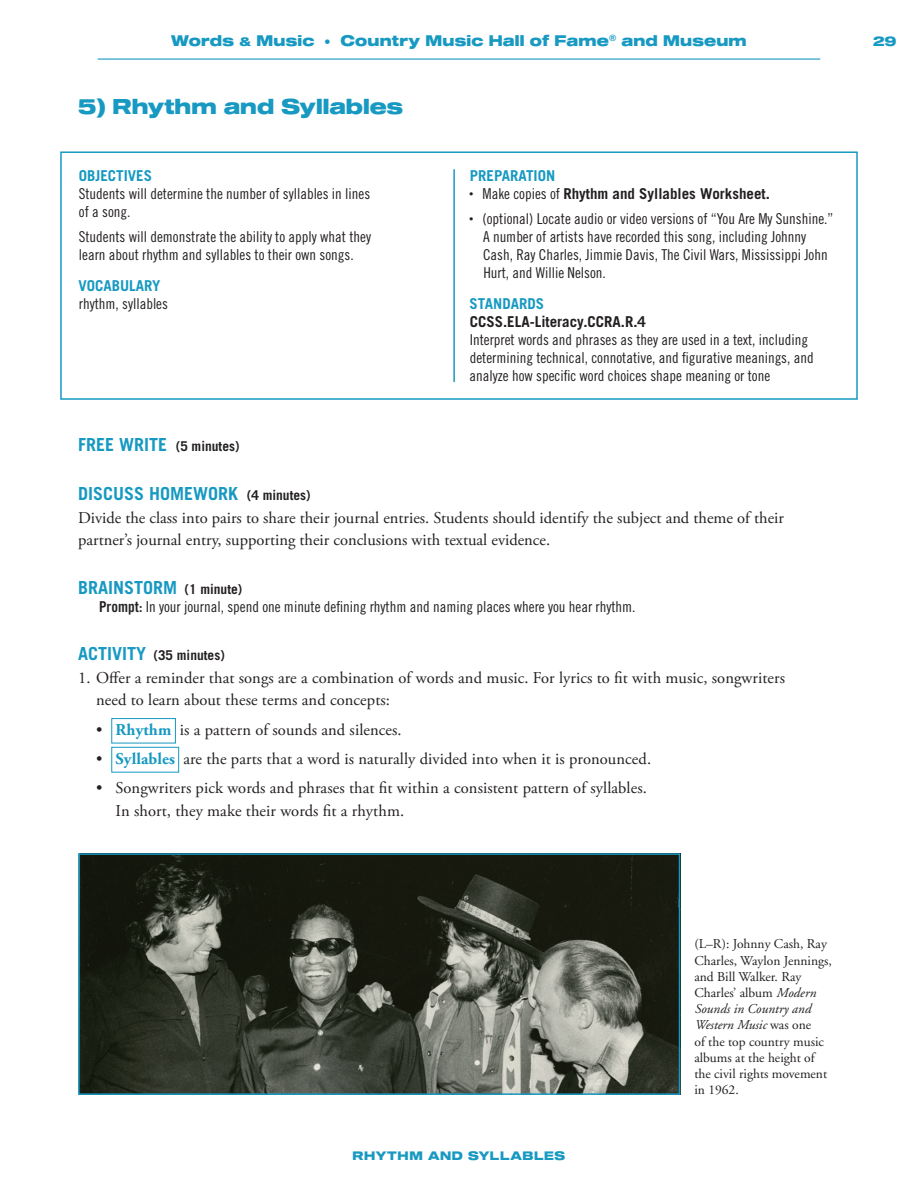
<style>
.page{position:relative;width:918px;height:1188px;background:#fff}
.page>*{position:absolute;margin:0;border:0;box-sizing:border-box;transform-origin:0 0}
.t1{font:21px "Sequel 100 Wide 85";color:#1799c2}
.t2{font:700 18px "Trade Gothic";color:#1799c2}
.t3{font:16.5px/22.5px "Adobe Garamond Pro";letter-spacing:.005em;color:#231f20}
.t4{font:15px/18px "Trade Gothic Cond Eighteen";color:#231f20}
.t5{font:700 15px "Trade Gothic";color:#231f20}
.t6{font:15px "Sequel 100 Wide 85";letter-spacing:.015em;color:#1799c2}
.t7{font:700 15px "Trade Gothic";color:#1799c2}
.t8{font:13.5px/16.2px "Adobe Garamond";color:#231f20}
.t9{font:700 13.5px "Trade Gothic";color:#231f20}
.t10{font:13.35px "Sequel 100 Wide 85";color:#1799c2}
.t11{font:12px "Sequel 100 Wide 85";letter-spacing:.05em;color:#1799c2}
.s1{font-size:12px}
.s2{font-size:8.7px}
.s3{font-family:"Trade Gothic Cond Eighteen";font-weight:400}
.s4{font-family:"Trade Gothic";font-weight:700;font-size:8.7px}
.s5{font-size:18px;color:#1799c2}
.s6{font-size:13.5px;color:#231f20}
.s7{font-family:"Trade Gothic Bold Cond Twenty"}
.s8{font-weight:700;color:#1799c2}
.s9{font-family:"Adobe Garamond Pro"}
.s10{font-style:italic}
</style>
<div class="page">
<hr style="left:98px;top:58px;width:722px;height:2px;background:#1799c2">
<div style="left:60px;top:151px;width:798px;height:249px;border:2px solid #1799c2"></div>
<img style="left:81px;top:856px;width:596px;height:236px">
<div style="left:78px;top:853px;width:602px;height:242px;border:2px solid #1799c2"></div>
<hr style="left:453px;top:169px;width:2px;height:213px;background:#1799c2">
<div style="left:111px;top:718px;width:65px;height:25px;border:1px solid #1799c2"></div>
<div style="left:111px;top:747px;width:68px;height:26px;border:1px solid #1799c2"></div>
<p class="t6" style="left:171px;top:30px;width:577px">Words <span class="s1">&amp;</span> Music <span class="s1">•</span> Country Music Hall of Fame<sup>®</sup> and Museum</p>
<p class="t10" style="left:873px;top:32px;width:25px">29</p>
<h1 class="t1" style="left:78px;top:91px;width:327px">5) Rhythm and Syllables</h1>
<p class="t7" style="left:79px;top:166px;width:75px">OBJECTIVES</p>
<p class="t4" style="left:79px;top:184px;width:293px">Students will determine the number of syllables in lines of a song.</p>
<p class="t4" style="left:79px;top:227px;width:294px">Students will demonstrate the ability to apply what they learn about rhythm and syllables to their own songs.</p>
<p class="t7" style="left:78px;top:277px;width:84px">VOCABULARY</p>
<p class="t4" style="left:79px;top:295px;width:91px">rhythm, syllables</p>
<p class="t7" style="left:470px;top:166px;width:87px">PREPARATION</p>
<p class="t5" style="left:469px;top:184px;width:302px"><span class="s2">•</span> <span class="s3">Make copies of</span> Rhythm and Syllables Worksheet.</p>
<p class="t4" style="left:483px;top:209px;width:352px;text-indent:-14px"><span class="s4">•</span> (optional) Locate audio or video versions of “You Are My Sunshine.” A number of artists have recorded this song, including Johnny Cash, Ray Charles, Jimmie Davis, The Civil Wars, Mississippi John Hurt, and Willie Nelson.</p>
<p class="t7" style="left:470px;top:295px;width:76px">STANDARDS</p>
<p class="t5" style="left:470px;top:313px;width:178px">CCSS.ELA-Literacy.CCRA.R.4</p>
<p class="t4" style="left:470px;top:331px;width:346px">Interpret words and phrases as they are used in a text, including determining technical, connotative, and figurative meanings, and analyze how specific word choices shape meaning or tone</p>
<p class="t9" style="left:78px;top:438px;width:163px"><span class="s5">FREE WRITE</span> (5 minutes)</p>
<p class="t2" style="left:78px;top:483px;width:234px">DISCUSS HOMEWORK <span class="s6">(4 minutes)</span></p>
<p class="t3" style="left:78px;top:507px;width:707px">Divide the class into pairs to share their journal entries. Students should identify the subject and theme of their partner’s journal entry, supporting their conclusions with textual evidence.</p>
<p class="t2" style="left:78px;top:576px;width:166px">BRAINSTORM <span class="s6">(1 minute)</span></p>
<p class="t4" style="left:99px;top:597px;width:538px"><span class="s7">Prompt:</span> In your journal, spend one minute defining rhythm and naming places where you hear rhythm.</p>
<p class="t9" style="left:78px;top:647px;width:148px"><span class="s5">ACTIVITY</span> (35 minutes)</p>
<p class="t3" style="left:96px;top:667px;width:691px;text-indent:-18px">1. Offer a reminder that songs are a combination of words and music. For lyrics to fit with music, songwriters need to learn about these terms and concepts:</p>
<p class="t3" style="left:96px;top:719px;width:307px">• <span class="s8">Rhythm</span> is a pattern of sounds and silences.</p>
<p class="t3" style="left:96px;top:748px;width:557px">• <span class="s8">Syllables</span> are the parts that a word is naturally divided into when it is pronounced.</p>
<p class="t3" style="left:116px;top:777px;width:533px;text-indent:-20px">• Songwriters pick words and phrases that fit within a consistent pattern of syllables.<br>In short, they make their words fit a rhythm.</p>
<p class="t11" style="left:353px;top:1147px;width:214px">RHYTHM AND SYLLABLES</p>
<p class="t8" style="left:694px;top:936px;width:139px"><span class="s9">(</span>L–R): Johnny Cash, Ray<br>Charles, Waylon Jennings, and Bill Walker. Ray<br>Charles’ album <span class="s10">Modern<br>Sounds in Country and<br>Western Music</span> was one<br>of the top country music albums at the height of the civil rights movement in 1962.</p>
</div>
